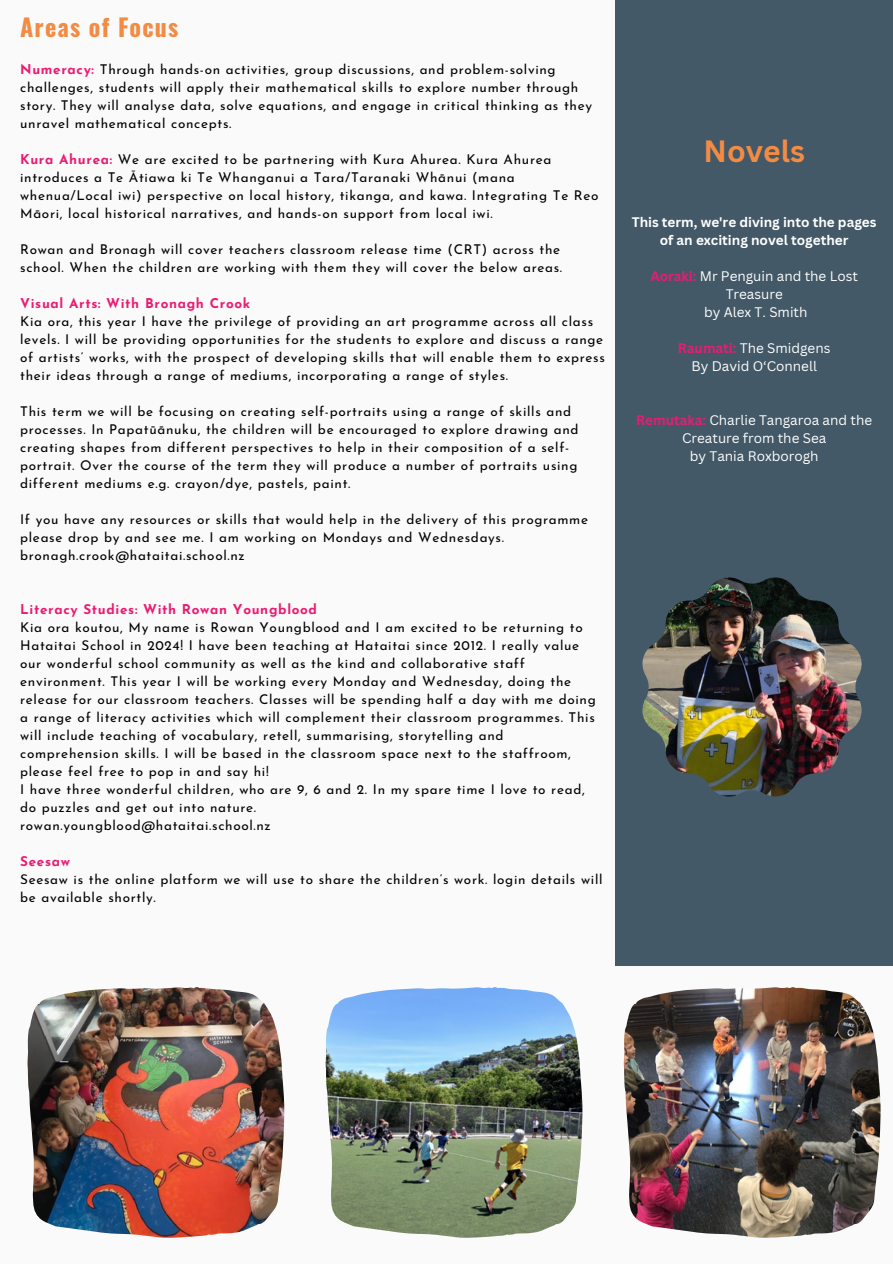
<style>
.page{position:relative;width:893px;height:1264px;background:#fff}
.page>*{position:absolute;margin:0;border:0;box-sizing:border-box;transform-origin:0 0}
.t1{font:700 30px "Canva Sans";color:#f28b43}
.t2{font:700 24px "Oswald";letter-spacing:.05em;color:#f28b43}
.t3{font:13.5px/18px "Josefin Sans";letter-spacing:.05em;color:#000}
.t4{font:13.5px/18px "Canva Sans";color:#fff;text-align:center}
.t5{font:700 13.5px "Josefin Sans";letter-spacing:.05em;color:#eb1b72}
.t6{font:700 13.5px/18px "Canva Sans";color:#fff;text-align:center}
.s1{font-weight:700;color:#eb1b72}
</style>
<div class="page">
<div style="left:0;top:0;width:892px;height:1263px;background:#fafafa"></div>
<div style="left:615px;top:0;width:277px;height:965px;background:#435967"></div>
<img style="left:623px;top:987px;width:257px;height:250px">
<img style="left:325px;top:987px;width:257px;height:250px">
<img style="left:27px;top:987px;width:257px;height:250px">
<img style="left:642px;top:577px;width:219px;height:219px">
<p class="t2" style="left:20px;top:8px;width:160px">Areas of Focus</p>
<p class="t3" style="left:20px;top:62px;width:573px"><span class="s1">Numeracy:</span> Through hands-on activities, group discussions, and problem-solving challenges, students will apply their mathematical skills to explore number through story. They will analyse data, solve equations, and engage in critical thinking as they unravel mathematical concepts.</p>
<p class="t3" style="left:20px;top:152px;width:580px"><span class="s1">Kura Ahurea:</span> We are excited to be partnering with Kura Ahurea. Kura Ahurea introduces a Te Ātiawa ki Te Whanganui a Tara/Taranaki Whānui (mana whenua/Local iwi) perspective on local history, tikanga, and kawa. Integrating Te Reo Māori, local historical narratives, and hands-on support from local iwi.</p>
<p class="t3" style="left:20px;top:242px;width:543px">Rowan and Bronagh will cover teachers classroom release time (CRT) across the school. When the children are working with them they will cover the below areas.</p>
<p class="t5" style="left:20px;top:298px;width:231px">Visual Arts: With Bronagh Crook</p>
<p class="t3" style="left:20px;top:314px;width:586px">Kia ora, this year I have the privilege of providing an art programme across all class levels. I will be providing opportunities for the students to explore and discuss a range of artists’ works, with the prospect of developing skills that will enable them to express their ideas through a range of mediums, incorporating a range of styles.</p>
<p class="t3" style="left:20px;top:404px;width:560px">This term we will be focusing on creating self-portraits using a range of skills and processes. In Papatūānuku, the children will be encouraged to explore drawing and creating shapes from different perspectives to help in their composition of a self&shy;portrait. Over the course of the term they will produce a number of portraits using different mediums e.g. crayon/dye, pastels, paint.</p>
<p class="t3" style="left:20px;top:512px;width:569px">If you have any resources or skills that would help in the delivery of this programme please drop by and see me. I am working on Mondays and Wednesdays.</p>
<p class="t3" style="left:20px;top:548px;width:226px">bronagh.crook@hataitai.school.nz</p>
<p class="t5" style="left:20px;top:604px;width:298px">Literacy Studies: With Rowan Youngblood</p>
<p class="t3" style="left:20px;top:620px;width:577px">Kia ora koutou, My name is Rowan Youngblood and I am excited to be returning to Hataitai School in 2024! I have been teaching at Hataitai since 2012. I really value our wonderful school community as well as the kind and collaborative staff environment. This year I will be working every Monday and Wednesday, doing the release for our classroom teachers. Classes will be spending half a day with me doing a range of literacy activities which will complement their classroom programmes. This will include teaching of vocabulary, retell, summarising, storytelling and comprehension skills. I will be based in the classroom space next to the staffroom, please feel free to pop in and say hi!</p>
<p class="t3" style="left:20px;top:782px;width:566px">I have three wonderful children, who are 9, 6 and 2. In my spare time I love to read, do puzzles and get out into nature.</p>
<p class="t3" style="left:20px;top:818px;width:252px">rowan.youngblood@hataitai.school.nz</p>
<p class="t5" style="left:20px;top:856px;width:51px">Seesaw</p>
<h1 class="t3" style="left:20px;top:872px;width:584px">Seesaw is the online platform we will use to share the children’s work. login details will be available shortly.</h1>
<h3 class="t1" style="left:703px;top:130px;width:103px">Novels</h3>
<p class="t6" style="left:631px;top:213px;width:246px">This term, we're diving into the pages of an exciting novel together</p>
<p class="t4" style="left:650px;top:267px;width:209px"><span class="s1">Aoraki:</span> Mr Penguin and the Lost<br>Treasure</p>
<p class="t4" style="left:704px;top:303px;width:105px">by Alex T. Smith</p>
<p class="t4" style="left:678px;top:339px;width:154px"><span class="s1">Raumati:</span> The Smidgens</p>
<p class="t4" style="left:691px;top:357px;width:127px">By David O‘Connell</p>
<p class="t4" style="left:636px;top:411px;width:237px"><span class="s1">Remutaka:</span> Charlie Tangaroa and the<br>Creature from the Sea</p>
<p class="t4" style="left:689px;top:447px;width:130px">by Tania Roxborogh</p>
</div>
